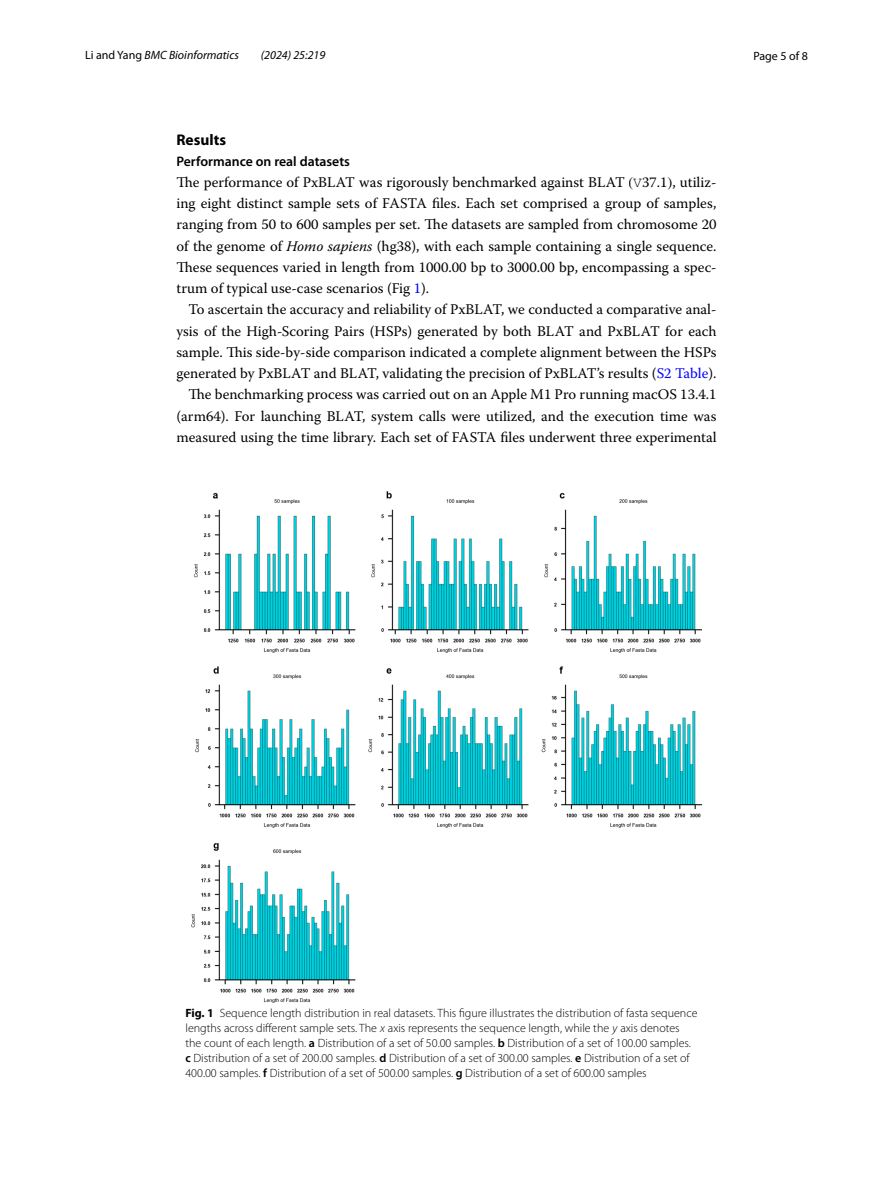
<style>
.page{position:relative;width:893px;height:1187px;background:#fff}
.page>*{position:absolute;margin:0;border:0;box-sizing:border-box;transform-origin:0 0}
.t1{font:700 15.45px "Myriad Pro";color:#000}
.t2{font:14.7px/21.3px "Warnock Pro";color:#000;text-align:justify}
.t3{font:600 13.8px "Myriad Pro";color:#000}
.t4{font:300 12px/15px "Myriad Pro";color:#000}
.t5{font:italic 12px "Myriad Pro";color:#000}
.t6{font:12px "Myriad Pro";color:#000}
.s1{font-style:normal}
.s2{font-family:"MTMI2"}
.s3{font-family:"Courier 2"}
.s4{font-family:"Warnock Pro Regular 3"}
.s5{font-style:italic}
.s6{color:#00f}
.s7{font-weight:700}
.s8{font-family:"Myriad Pro Light It 2";font-weight:400}
.s9{font-weight:600}
</style>
<div class="page">
<img style="left:191px;top:492px;width:511px;height:509px">
<p class="t5" style="left:85px;top:48px;width:155px"><span class="s1">Li and Yang</span> BMC Bioinformatics</p>
<p class="t5" style="left:261px;top:48px;width:66px">(2024) 25:219</p>
<p class="t6" style="left:753px;top:48px;width:56px">Page 5 of 8</p>
<p class="t1" style="left:176px;top:129px;width:51px">Results</p>
<p class="t3" style="left:176px;top:152px;width:175px">Performance on real datasets</p>
<p class="t2" style="left:176px;top:171px;width:542px">The performance of PxBLAT was rigorously benchmarked against BLAT <span class="s2">(</span><span class="s3">V</span><span class="s4">37.1</span><span class="s2">)</span>, utiliz&shy;ing eight distinct sample sets of FASTA files. Each set comprised a group of samples, ranging from 50 to 600 samples per set. The datasets are sampled from chromosome 20 of the genome of <span class="s5">Homo sapiens</span> (hg38), with each sample containing a single sequence.<br>These sequences varied in length from 1000.00 bp to 3000.00 bp, encompassing a spec&shy;trum of typical use-case scenarios (Fig <span class="s6">1</span>).</p>
<p class="t2" style="left:176px;top:299px;width:542px;text-align:right">To ascertain the accuracy and reliability of PxBLAT, we conducted a comparative anal&shy;ysis of the High-Scoring Pairs (HSPs) generated by both BLAT and PxBLAT for each sample. This side-by-side comparison indicated a complete alignment between the HSPs generated by PxBLAT and BLAT, validating the precision of PxBLAT’s results (<span class="s6">S2 Table</span>).<br>The benchmarking process was carried out on an Apple M1 Pro running macOS 13.4.1 (arm64). For launching BLAT, system calls were utilized, and the execution time was measured using the time library. Each set of FASTA files underwent three experimental</p>
<p class="t4" style="left:185px;top:1005px;width:514px"><span class="s7">Fig. 1</span> Sequence length distribution in real datasets. This figure illustrates the distribution of fasta sequence lengths across different sample sets. The <span class="s5">x</span> axis represents the sequence length, while the <span class="s8">y</span> axis denotes the count of each length. <span class="s9">a</span> Distribution of a set of 50.00 samples. <span class="s9">b</span> Distribution of a set of 100.00 samples. <span class="s9">c</span> Distribution of a set of 200.00 samples. <span class="s9">d</span> Distribution of a set of 300.00 samples. <span class="s9">e</span> Distribution of a set of 400.00 samples. <span class="s9">f</span> Distribution of a set of 500.00 samples. <span class="s9">g</span> Distribution of a set of 600.00 samples</p>
</div>
